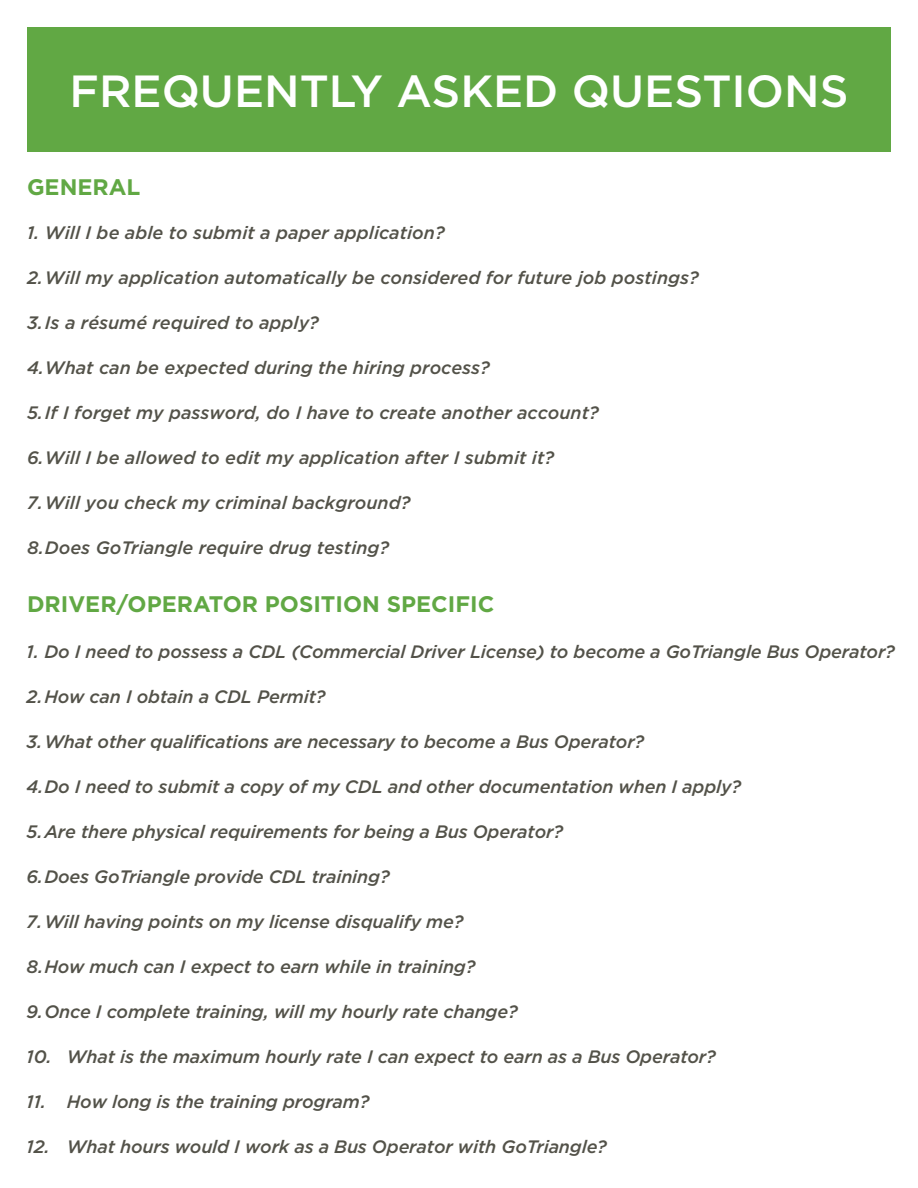
<style>
.page{position:relative;width:918px;height:1188px;background:#fff}
.page>*{position:absolute;margin:0;border:0;box-sizing:border-box;transform-origin:0 0}
.t1{font:500 45px "Gotham";color:#fff}
.t2{font:700 22.5px "Gotham";color:#61a844}
.t3{font:italic 500 18px "Gotham";letter-spacing:-.01em;color:#535249}
</style>
<div class="page">
<div style="left:27px;top:27px;width:864px;height:124px;background:#61a844"></div>
<p class="t1" style="left:69px;top:62px;width:781px">FREQUENTLY ASKED QUESTIONS</p>
<p class="t2" style="left:27px;top:172px;width:115px">GENERAL</p>
<p class="t3" style="left:27px;top:221px;width:419px">1. Will I be able to submit a paper application?</p>
<p class="t3" style="left:27px;top:266px;width:673px">2.Will my application automatically be considered for future job postings?</p>
<p class="t3" style="left:27px;top:311px;width:294px">3.Is a résumé required to apply?</p>
<p class="t3" style="left:27px;top:356px;width:464px">4.What can be expected during the hiring process?</p>
<p class="t3" style="left:27px;top:401px;width:573px">5.If I forget my password, do I have to create another account?</p>
<p class="t3" style="left:27px;top:446px;width:529px">6.Will I be allowed to edit my application after I submit it?</p>
<p class="t3" style="left:27px;top:491px;width:385px">7.Will you check my criminal background?</p>
<p class="t3" style="left:27px;top:536px;width:364px">8.Does GoTriangle require drug testing?</p>
<p class="t2" style="left:27px;top:589px;width:469px">DRIVER/OPERATOR POSITION SPECIFIC</p>
<p class="t3" style="left:27px;top:640px;width:870px">1. Do I need to possess a CDL (Commercial Driver License) to become a GoTriangle Bus Operator?</p>
<p class="t3" style="left:27px;top:685px;width:301px">2.How can I obtain a CDL Permit?</p>
<p class="t3" style="left:27px;top:730px;width:619px">3.What other qualifications are necessary to become a Bus Operator?</p>
<p class="t3" style="left:27px;top:775px;width:716px">4.Do I need to submit a copy of my CDL and other documentation when I apply?</p>
<p class="t3" style="left:27px;top:820px;width:538px">5.Are there physical requirements for being a Bus Operator?</p>
<p class="t3" style="left:27px;top:865px;width:365px">6.Does GoTriangle provide CDL training?</p>
<p class="t3" style="left:27px;top:910px;width:438px">7.Will having points on my license disqualify me?</p>
<p class="t3" style="left:27px;top:955px;width:450px">8.How much can I expect to earn while in training?</p>
<p class="t3" style="left:27px;top:1000px;width:493px">9.Once I complete training, will my hourly rate change?</p>
<p class="t3" style="left:27px;top:1045px;width:691px">10. What is the maximum hourly rate I can expect to earn as a Bus Operator?</p>
<p class="t3" style="left:27px;top:1090px;width:344px">11. How long is the training program?</p>
<p class="t3" style="left:27px;top:1135px;width:582px">12. What hours would I work as a Bus Operator with GoTriangle?</p>
</div>
